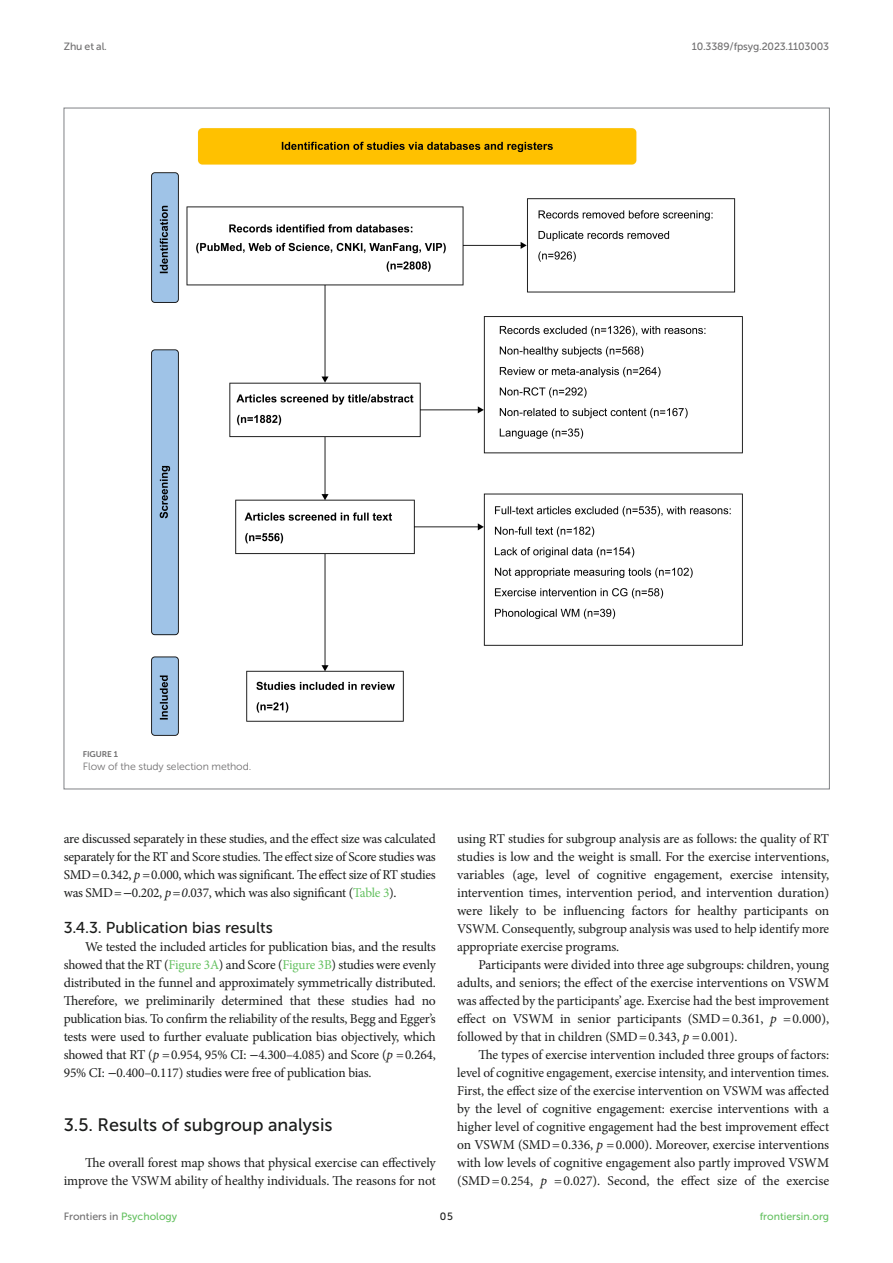
<style>
.page{position:relative;width:893px;height:1263px;background:#fff}
.page>*{position:absolute;margin:0;border:0;box-sizing:border-box;transform-origin:0 0}
.HEAD_2{font:18px "Museo Sans 500";color:#1b1c1b}
.HEAD_3{font:15.75px "Museo Sans 500";color:#1b1c1b}
.TEXT_FLUSH{font:13.5px/18px "Minion Pro";letter-spacing:-.015em;color:#1b1c1b;text-align:justify}
.TEXT{font:13.5px/18px "Minion Pro";letter-spacing:-.005em;color:#1b1c1b;text-align:justify}
.t1{font:10.5px "Museo Sans 500";letter-spacing:-.015em;color:#706f70}
.FIG_LEG{font:10.5px "Museo Sans 300";letter-spacing:-.01em;color:#706f70}
.t2{font:10.5px "Museo Sans 500";color:#65c161}
.t3{font:10.5px "Museo Sans 500";color:#1b1c1b}
.FIG_HD{font:8.25px "Museo Sans 700";letter-spacing:-.01em;color:#706f70}
.s1{font-style:italic}
.s2{font-family:"STIX General"}
.s3{color:#65c161}
</style>
<div class="page">
<img style="left:151px;top:128px;width:592px;height:608px">
<p class="t1" style="left:64px;top:41px;width:45px">Zhu et al.</p>
<p class="t1" style="left:692px;top:41px;width:139px">10.3389/fpsyg.2023.1103003</p>
<p class="FIG_HD" style="left:83px;top:749px;width:37px">FIGURE 1</p>
<p class="FIG_LEG" style="left:83px;top:761px;width:170px">Flow of the study selection method.</p>
<p class="TEXT_FLUSH" style="left:64px;top:830px;width:374px">are discussed separately in these studies, and the effect size was calculated separately for the RT and Score studies. The effect size of Score studies was SMD=0.342, <span class="s1">p</span> =0.000, which was significant. The effect size of RT studies was SMD=<span class="s2">−</span>0.202, <span class="s1">p=0</span>.037, which was also significant (<span class="s3">Table 3</span>).</p>
<p class="HEAD_3" style="left:64px;top:919px;width:211px">3.4.3. Publication bias results</p>
<p class="TEXT_FLUSH" style="left:64px;top:938px;width:374px;text-indent:21px">We tested the included articles for publication bias, and the results showed that the RT (<span class="s3">Figure 3A</span>) and Score (<span class="s3">Figure 3B</span>) studies were evenly distributed in the funnel and approximately symmetrically distributed.<br>Therefore, we preliminarily determined that these studies had no publication bias. To confirm the reliability of the results, Begg and Egger’s tests were used to further evaluate publication bias objectively, which showed that RT (<span class="s1">p</span> =0.954, 95% CI: <span class="s2">−</span>4.300–4.085) and Score (<span class="s1">p</span> =0.264, 95% CI: <span class="s2">−</span>0.400–0.117) studies were free of publication bias.</p>
<p class="HEAD_2" style="left:64px;top:1115px;width:270px">3.5. Results of subgroup analysis</p>
<p class="TEXT_FLUSH" style="left:64px;top:1154px;width:374px;text-align:right">The overall forest map shows that physical exercise can effectively improve the VSWM ability of healthy individuals. The reasons for not</p>
<p class="TEXT_FLUSH" style="left:457px;top:830px;width:374px">using RT studies for subgroup analysis are as follows: the quality of RT studies is low and the weight is small. For the exercise interventions, variables (age, level of cognitive engagement, exercise intensity, intervention times, intervention period, and intervention duration) were likely to be influencing factors for healthy participants on VSWM. Consequently, subgroup analysis was used to help identify more appropriate exercise programs.</p>
<p class="TEXT" style="left:457px;top:956px;width:374px;text-indent:21px">Participants were divided into three age subgroups: children, young adults, and seniors; the effect of the exercise interventions on VSWM was affected by the participants’ age. Exercise had the best improvement effect on VSWM in senior participants (SMD=0.361, <span class="s1">p</span> =0.000), followed by that in children (SMD=0.343, <span class="s1">p</span> =0.001).</p>
<p class="TEXT" style="left:457px;top:1046px;width:374px;text-indent:21px">The types of exercise intervention included three groups of factors: level of cognitive engagement, exercise intensity, and intervention times.<br>First, the effect size of the exercise intervention on VSWM was affected by the level of cognitive engagement: exercise interventions with a higher level of cognitive engagement had the best improvement effect on VSWM (SMD=0.336, <span class="s1">p</span> =0.000). Moreover, exercise interventions with low levels of cognitive engagement also partly improved VSWM (SMD=0.254, <span class="s1">p</span> =0.027). Second, the effect size of the exercise</p>
<p class="t1" style="left:64px;top:1211px;width:115px">Frontiers in <span class="s3">Psychology</span></p>
<p class="t3" style="left:440px;top:1211px;width:14px">05</p>
<p class="t2" style="left:760px;top:1211px;width:71px">frontiersin.org</p>
</div>
